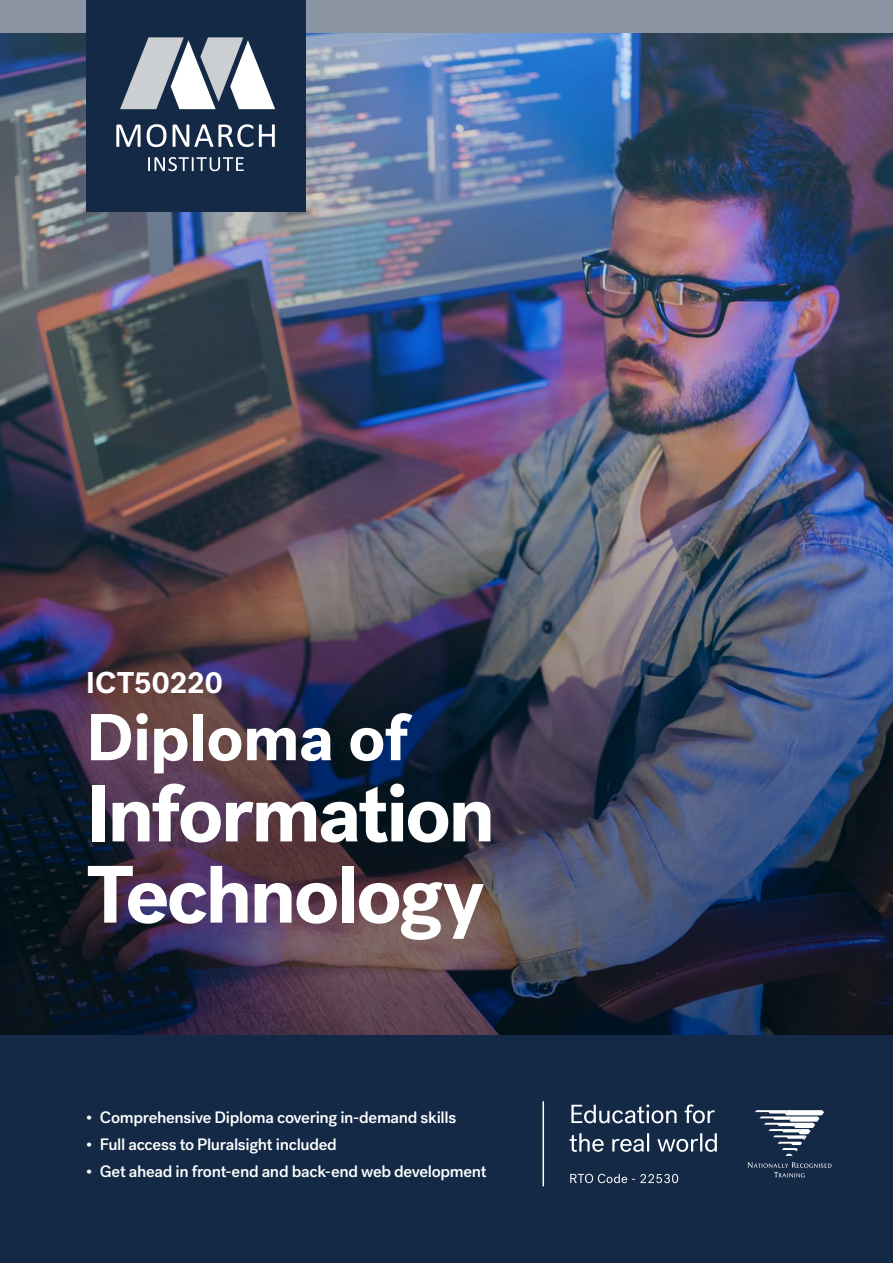
<style>
.page{position:relative;width:893px;height:1263px;background:#fff}
.page>*{position:absolute;margin:0;border:0;box-sizing:border-box;transform-origin:0 0}
.Headings{font:700 81px/81.2px "Post Grotesk";letter-spacing:-.035em;color:#fff}
.Headings-2{font:700 66px "Post Grotesk";letter-spacing:-.01em;color:#fff}
.Headings-3{font:700 30px "Post Grotesk";letter-spacing:-.005em;color:#fff}
.t1{font:500 16.5px "Post Grotesk";letter-spacing:-.02em;color:#fff}
</style>
<div class="page">
<img style="left:0;top:33px;width:892px;height:1002px">
<div style="left:0;top:0;width:892px;height:33px;background:#8a94a3"></div>
<div style="left:0;top:1035px;width:892px;height:228px;background:#132945"></div>
<svg style="left:755px;top:1110px;width:69px;height:46px"></svg>
<svg style="left:747px;top:1162px;width:84px;height:15px"></svg>
<svg style="left:570px;top:1174px;width:108px;height:9px"></svg>
<svg style="left:569px;top:1133px;width:147px;height:19px"></svg>
<svg style="left:571px;top:1104px;width:143px;height:19px"></svg>
<hr style="left:542px;top:1101px;width:2px;height:85px;background:#fff">
<div style="left:86px;top:0;width:220px;height:211px;background:#142946"></div>
<svg style="left:120px;top:37px;width:155px;height:72px"></svg>
<svg style="left:116px;top:125px;width:24px;height:22px"></svg>
<svg style="left:147px;top:124px;width:19px;height:23px"></svg>
<svg style="left:172px;top:124px;width:81px;height:23px"></svg>
<svg style="left:259px;top:124px;width:16px;height:23px"></svg>
<svg style="left:148px;top:157px;width:96px;height:14px"></svg>
<p class="Headings-3" style="left:86px;top:663px;width:138px">ICT50220</p>
<p class="Headings-2" style="left:86px;top:695px;width:324px">Diploma of</p>
<p class="Headings" style="left:86px;top:773px;width:410px">Information<br>Technology</p>
<p class="t1" style="left:86px;top:1107px;width:371px">• Comprehensive Diploma covering in-demand skills</p>
<p class="t1" style="left:86px;top:1134px;width:252px">• Full access to Pluralsight included</p>
<p class="t1" style="left:86px;top:1161px;width:402px">• Get ahead in front-end and back-end web development</p>
</div>
